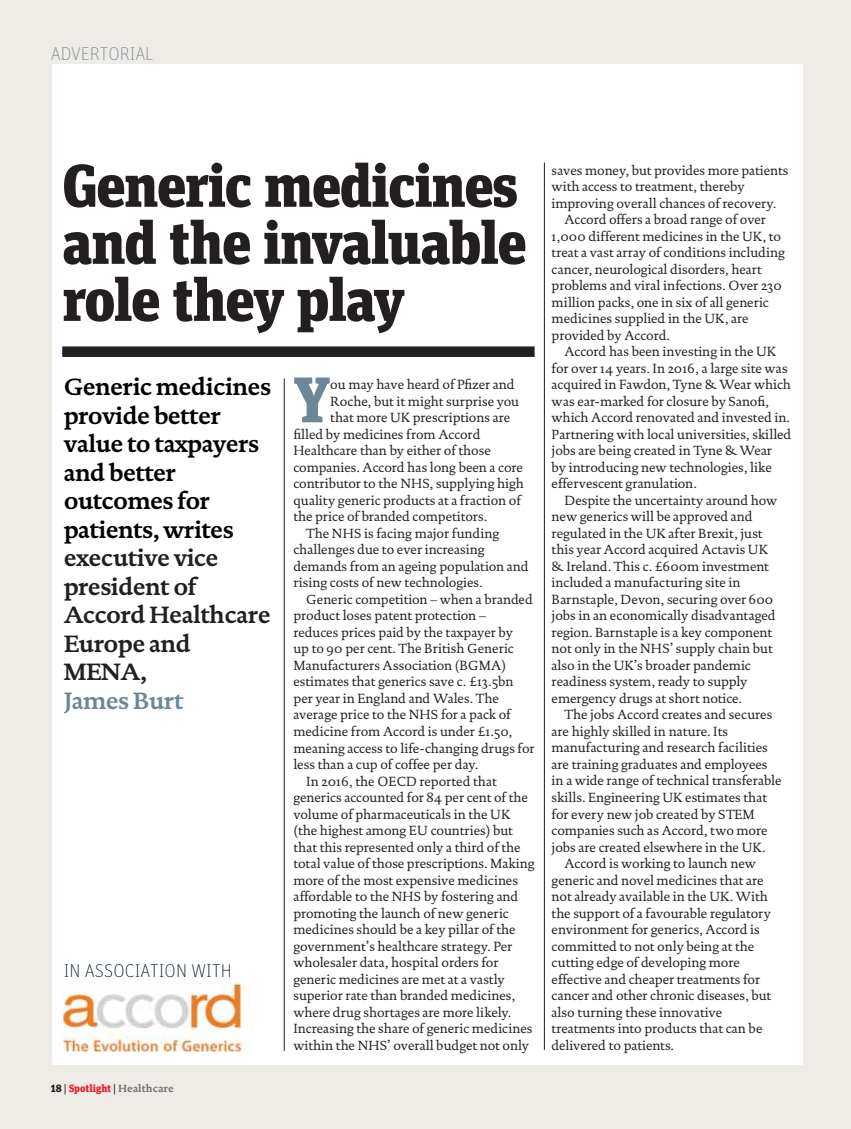
<style>
.page{position:relative;width:851px;height:1129px;background:#fff}
.page>*{position:absolute;margin:0;border:0;box-sizing:border-box;transform-origin:0 0}
.t1{font:900 64.2px "Unit Slab Pro";color:#6c8898}
.t2{font:900 60px/57px "Unit Slab Pro";letter-spacing:-.025em;color:#231f20}
.t3{font:700 24px/28.5px "DTL Documenta ST";letter-spacing:-.025em;color:#000}
.t4{font:700 24px/28.5px "DTL Documenta ST";letter-spacing:-.025em;color:#231f20}
.t5{font:700 24px "DTL Documenta ST";letter-spacing:-.025em;color:#6c8898}
.t6{font:100 18.6px "Unit OT";letter-spacing:-.005em;color:#6c8898}
.t7{font:100 18.6px "Unit OT";letter-spacing:.005em;color:#001722}
.t8{font:13.5px "DTL Documenta ST";color:#231f20}
.t9{font:700 10.5px "DTL Documenta ST";color:#6d6e70}
.t10{font:900 10.5px "Unit Slab Pro";color:#231f20}
.s1{font-family:"Unit Slab Pro";font-weight:900;color:#231f20}
.s2{font-weight:400;color:#231f20}
.s3{font-family:"Unit Slab Pro";font-weight:900;color:#ed1c24}
</style>
<div class="page">
<div style="left:0;top:0;width:850px;height:1128px;background:#efebe6"></div>
<div style="left:52px;top:64px;width:751px;height:1000px;background:#fff"></div>
<hr style="left:544px;top:162px;width:1px;height:887px;background:#231f20">
<div style="left:62px;top:346px;width:472px;height:11px;background:#231f20"></div>
<hr style="left:284px;top:378px;width:1px;height:672px;background:#231f20">
<img style="left:64px;top:981px;width:184px;height:69px">
<h3 class="t6" style="left:43px;top:37px;width:66px">SECTION</h3>
<h3 class="t6" style="left:51px;top:43px;width:104px">ADVERTORIAL</h3>
<h2 class="t2" style="left:62px;top:162px;width:466px">Generic medicines and the invaluable role they play</h2>
<p class="t8" style="left:551px;top:164px;width:238px">saves money, but provides more patients</p>
<p class="t8" style="left:551px;top:181px;width:194px">with access to treatment, thereby</p>
<p class="t8" style="left:551px;top:197px;width:226px">improving overall chances of recovery.</p>
<p class="t8" style="left:564px;top:214px;width:203px">Accord offers a broad range of over</p>
<p class="t8" style="left:551px;top:230px;width:231px">1,000 different medicines in the UK, to</p>
<p class="t8" style="left:551px;top:247px;width:235px">treat a vast array of conditions including</p>
<p class="t8" style="left:551px;top:263px;width:212px">cancer, neurological disorders, heart</p>
<p class="t8" style="left:551px;top:280px;width:232px">problems and viral infections. Over 230</p>
<p class="t8" style="left:551px;top:296px;width:218px">million packs, one in six of all generic</p>
<p class="t8" style="left:551px;top:313px;width:198px">medicines supplied in the UK, are</p>
<p class="t8" style="left:551px;top:329px;width:120px">provided by Accord.</p>
<p class="t8" style="left:564px;top:346px;width:213px">Accord has been investing in the UK</p>
<p class="t8" style="left:551px;top:362px;width:237px">for over 14 years. In 2016, a large site was</p>
<p class="t8" style="left:551px;top:379px;width:241px">acquired in Fawdon, Tyne &amp; Wear which</p>
<p class="t8" style="left:551px;top:395px;width:219px">was ear-marked for closure by Sanofi,</p>
<p class="t8" style="left:551px;top:412px;width:240px">which Accord renovated and invested in.</p>
<p class="t8" style="left:551px;top:428px;width:241px">Partnering with local universities, skilled</p>
<p class="t8" style="left:551px;top:445px;width:222px">jobs are being created in Tyne &amp; Wear</p>
<p class="t8" style="left:551px;top:461px;width:221px">by introducing new technologies, like</p>
<p class="t8" style="left:551px;top:478px;width:147px">effervescent granulation.</p>
<p class="t8" style="left:564px;top:494px;width:214px">Despite the uncertainty around how</p>
<p class="t8" style="left:551px;top:511px;width:202px">new generics will be approved and</p>
<p class="t8" style="left:551px;top:527px;width:212px">regulated in the UK after Brexit, just</p>
<p class="t8" style="left:551px;top:544px;width:218px">this year Accord acquired Actavis UK</p>
<p class="t8" style="left:551px;top:560px;width:219px">&amp; Ireland. This c. £600m investment</p>
<p class="t8" style="left:551px;top:577px;width:190px">included a manufacturing site in</p>
<p class="t8" style="left:551px;top:593px;width:223px">Barnstaple, Devon, securing over 600</p>
<p class="t8" style="left:551px;top:610px;width:225px">jobs in an economically disadvantaged</p>
<p class="t8" style="left:551px;top:626px;width:222px">region. Barnstaple is a key component</p>
<p class="t8" style="left:551px;top:642px;width:222px">not only in the NHS’ supply chain but</p>
<p class="t8" style="left:551px;top:659px;width:200px">also in the UK’s broader pandemic</p>
<p class="t8" style="left:551px;top:675px;width:197px">readiness system, ready to supply</p>
<p class="t8" style="left:551px;top:692px;width:192px">emergency drugs at short notice.</p>
<p class="t8" style="left:564px;top:708px;width:209px">The jobs Accord creates and secures</p>
<p class="t8" style="left:551px;top:725px;width:178px">are highly skilled in nature. Its</p>
<p class="t8" style="left:551px;top:741px;width:217px">manufacturing and research facilities</p>
<p class="t8" style="left:551px;top:758px;width:217px">are training graduates and employees</p>
<p class="t8" style="left:551px;top:774px;width:231px">in a wide range of technical transferable</p>
<p class="t8" style="left:551px;top:791px;width:217px">skills. Engineering UK estimates that</p>
<p class="t8" style="left:551px;top:807px;width:205px">for every new job created by STEM</p>
<p class="t8" style="left:551px;top:824px;width:217px">companies such as Accord, two more</p>
<p class="t8" style="left:551px;top:840px;width:215px">jobs are created elsewhere in the UK.</p>
<p class="t8" style="left:564px;top:857px;width:193px">Accord is working to launch new</p>
<p class="t8" style="left:551px;top:873px;width:213px">generic and novel medicines that are</p>
<p class="t8" style="left:551px;top:890px;width:218px">not already available in the UK. With</p>
<p class="t8" style="left:551px;top:906px;width:221px">the support of a favourable regulatory</p>
<p class="t8" style="left:551px;top:923px;width:209px">environment for generics, Accord is</p>
<p class="t8" style="left:551px;top:939px;width:204px">committed to not only being at the</p>
<p class="t8" style="left:551px;top:956px;width:190px">cutting edge of developing more</p>
<p class="t8" style="left:551px;top:972px;width:210px">effective and cheaper treatments for</p>
<p class="t8" style="left:551px;top:989px;width:221px">cancer and other chronic diseases, but</p>
<p class="t8" style="left:551px;top:1005px;width:172px">also turning these innovative</p>
<p class="t8" style="left:551px;top:1022px;width:212px">treatments into products that can be</p>
<p class="t8" style="left:551px;top:1038px;width:124px">delivered to patients.</p>
<h3 class="t3" style="left:64px;top:374px;width:209px">Generic medicines provide better value to taxpayers and better outcomes for patients, writes</h3>
<h3 class="t4" style="left:64px;top:545px;width:208px">executive vice president of<br>Accord Healthcare<br>Europe and<br>MENA,</h3>
<h3 class="t5" style="left:64px;top:689px;width:121px">James Burt</h3>
<h1 class="t1" style="left:293px;top:376px;width:38px">Y</h1>
<p class="t8" style="left:330px;top:379px;width:186px">ou may have heard of Pfizer and</p>
<p class="t8" style="left:330px;top:395px;width:190px">Roche, but it might surprise you</p>
<p class="t8" style="left:330px;top:412px;width:181px">that more UK prescriptions are</p>
<p class="t8" style="left:293px;top:428px;width:188px">filled by medicines from Accord</p>
<p class="t8" style="left:293px;top:445px;width:199px">Healthcare than by either of those</p>
<p class="t8" style="left:293px;top:461px;width:231px">companies. Accord has long been a core</p>
<p class="t8" style="left:293px;top:478px;width:232px">contributor to the NHS, supplying high</p>
<p class="t8" style="left:293px;top:494px;width:229px">quality generic products at a fraction of</p>
<p class="t8" style="left:293px;top:511px;width:195px">the price of branded competitors.</p>
<p class="t8" style="left:306px;top:527px;width:194px">The NHS is facing major funding</p>
<p class="t8" style="left:293px;top:544px;width:192px">challenges due to ever increasing</p>
<p class="t8" style="left:293px;top:560px;width:236px">demands from an ageing population and</p>
<p class="t8" style="left:293px;top:577px;width:190px">rising costs of new technologies.</p>
<p class="t8" style="left:306px;top:593px;width:228px">Generic competition – when a branded</p>
<p class="t8" style="left:293px;top:610px;width:194px">product loses patent protection –</p>
<p class="t8" style="left:293px;top:626px;width:221px">reduces prices paid by the taxpayer by</p>
<p class="t8" style="left:293px;top:643px;width:222px">up to 90 per cent. The British Generic</p>
<p class="t8" style="left:293px;top:659px;width:214px">Manufacturers Association (BGMA)</p>
<p class="t8" style="left:293px;top:676px;width:222px">estimates that generics save c. £13.5bn</p>
<p class="t8" style="left:293px;top:692px;width:207px">per year in England and Wales. The</p>
<p class="t8" style="left:293px;top:709px;width:218px">average price to the NHS for a pack of</p>
<p class="t8" style="left:293px;top:725px;width:220px">medicine from Accord is under £1.50,</p>
<p class="t8" style="left:293px;top:742px;width:242px">meaning access to life-changing drugs for</p>
<p class="t8" style="left:293px;top:758px;width:186px">less than a cup of coffee per day.</p>
<p class="t8" style="left:306px;top:775px;width:192px">In 2016, the OECD reported that</p>
<p class="t8" style="left:293px;top:791px;width:236px">generics accounted for 84 per cent of the</p>
<p class="t8" style="left:293px;top:808px;width:218px">volume of pharmaceuticals in the UK</p>
<p class="t8" style="left:293px;top:824px;width:221px">(the highest among EU countries) but</p>
<p class="t8" style="left:293px;top:841px;width:228px">that this represented only a third of the</p>
<p class="t8" style="left:293px;top:857px;width:242px">total value of those prescriptions. Making</p>
<p class="t8" style="left:293px;top:873px;width:226px">more of the most expensive medicines</p>
<p class="t8" style="left:293px;top:890px;width:226px">affordable to the NHS by fostering and</p>
<p class="t8" style="left:293px;top:906px;width:217px">promoting the launch of new generic</p>
<p class="t8" style="left:293px;top:923px;width:223px">medicines should be a key pillar of the</p>
<p class="t8" style="left:293px;top:939px;width:220px">government’s healthcare strategy. Per</p>
<p class="t8" style="left:293px;top:956px;width:206px">wholesaler data, hospital orders for</p>
<p class="t8" style="left:293px;top:972px;width:213px">generic medicines are met at a vastly</p>
<p class="t8" style="left:293px;top:989px;width:223px">superior rate than branded medicines,</p>
<p class="t8" style="left:293px;top:1005px;width:219px">where drug shortages are more likely.</p>
<p class="t8" style="left:293px;top:1022px;width:240px">Increasing the share of generic medicines</p>
<p class="t8" style="left:293px;top:1038px;width:237px">within the NHS’ overall budget not only</p>
<h3 class="t7" style="left:64px;top:959px;width:169px">IN ASSOCIATION WITH</h3>
<p class="t10" style="left:55px;top:1083px;width:8px">0</p>
<p class="t9" style="left:117px;top:1082px;width:96px">Name of issue here</p>
<p class="t9" style="left:51px;top:1083px;width:124px"><span class="s1">18</span> <span class="s2">|</span> <span class="s3">Spotlight</span> <span class="s2">|</span> Healthcare</p>
</div>
